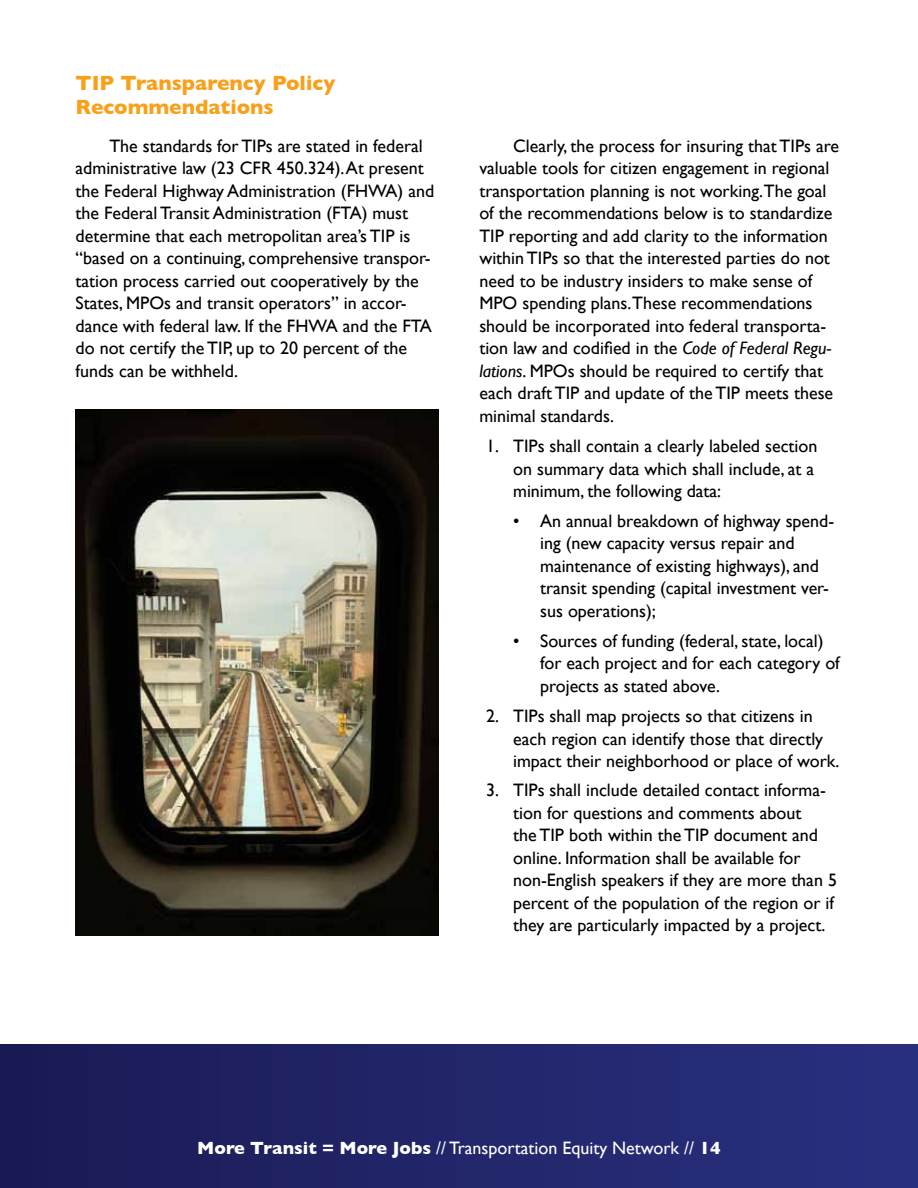
<style>
.page{position:relative;width:918px;height:1188px;background:#fff}
.page>*{position:absolute;margin:0;border:0;box-sizing:border-box;transform-origin:0 0}
.t1{font:700 21px/24.2px "Gill Sans";color:#f9a01b}
.t2{font:18px/22.5px "Gill Sans";color:#000}
.t3{font:18px "Gill Sans";color:#fff}
.s1{font-style:italic}
.s2{font-weight:700}
</style>
<div class="page">
<div style="left:0;top:1044px;width:918px;height:144px;background:linear-gradient(to right,#1a1a54,#29307f)"></div>
<img style="left:76px;top:410px;width:363px;height:526px">
<p class="t1" style="left:76px;top:71px;width:261px">TIP Transparency Policy<br>Recommendations</p>
<p class="t2" style="left:76px;top:134px;width:360px;text-indent:34px">The standards for TIPs are stated in federal administrative law (23 CFR 450.324). At present the Federal Highway Administration (FHWA) and the Federal Transit Administration (FTA) must determine that each metropolitan area’s TIP is “based on a continuing, comprehensive transpor&shy;tation process carried out cooperatively by the States, MPOs and transit operators” in accor&shy;dance with federal law. If the FHWA and the FTA do not certify the TIP, up to 20 percent of the funds can be withheld.</p>
<p class="t2" style="left:479px;top:134px;width:361px;text-indent:34px">Clearly, the process for insuring that TIPs are valuable tools for citizen engagement in regional transportation planning is not working.The goal of the recommendations below is to standardize TIP reporting and add clarity to the information within TIPs so that the interested parties do not need to be industry insiders to make sense of MPO spending plans.These recommendations should be incorporated into federal transporta&shy;tion law and codified in the <span class="s1">Code of Federal Regu&shy;lations</span>. MPOs should be required to certify that each draft TIP and update of the TIP meets these minimal standards.</p>
<p class="t2" style="left:513px;top:435px;width:306px;text-indent:-27px">1. TIPs shall contain a clearly labeled section on summary data which shall include, at a minimum, the following data:</p>
<p class="t2" style="left:540px;top:509px;width:296px;text-indent:-27px">• An annual breakdown of highway spend&shy;ing (new capacity versus repair and maintenance of existing highways), and transit spending (capital investment ver&shy;sus operations);</p>
<p class="t2" style="left:540px;top:629px;width:301px;text-indent:-27px">• Sources of funding (federal, state, local) for each project and for each category of projects as stated above.</p>
<p class="t2" style="left:513px;top:705px;width:328px;text-indent:-27px">2. TIPs shall map projects so that citizens in each region can identify those that directly impact their neighborhood or place of work.</p>
<p class="t2" style="left:513px;top:779px;width:325px;text-indent:-27px">3. TIPs shall include detailed contact informa&shy;tion for questions and comments about<br>the TIP both within the TIP document and online. Information shall be available for non-English speakers if they are more than 5 percent of the population of the region or if they are particularly impacted by a project.</p>
<p class="t3" style="left:197px;top:1138px;width:525px"><span class="s2">More Transit = More Jobs</span> // Transportation Equity Network // <span class="s2">14</span></p>
</div>
